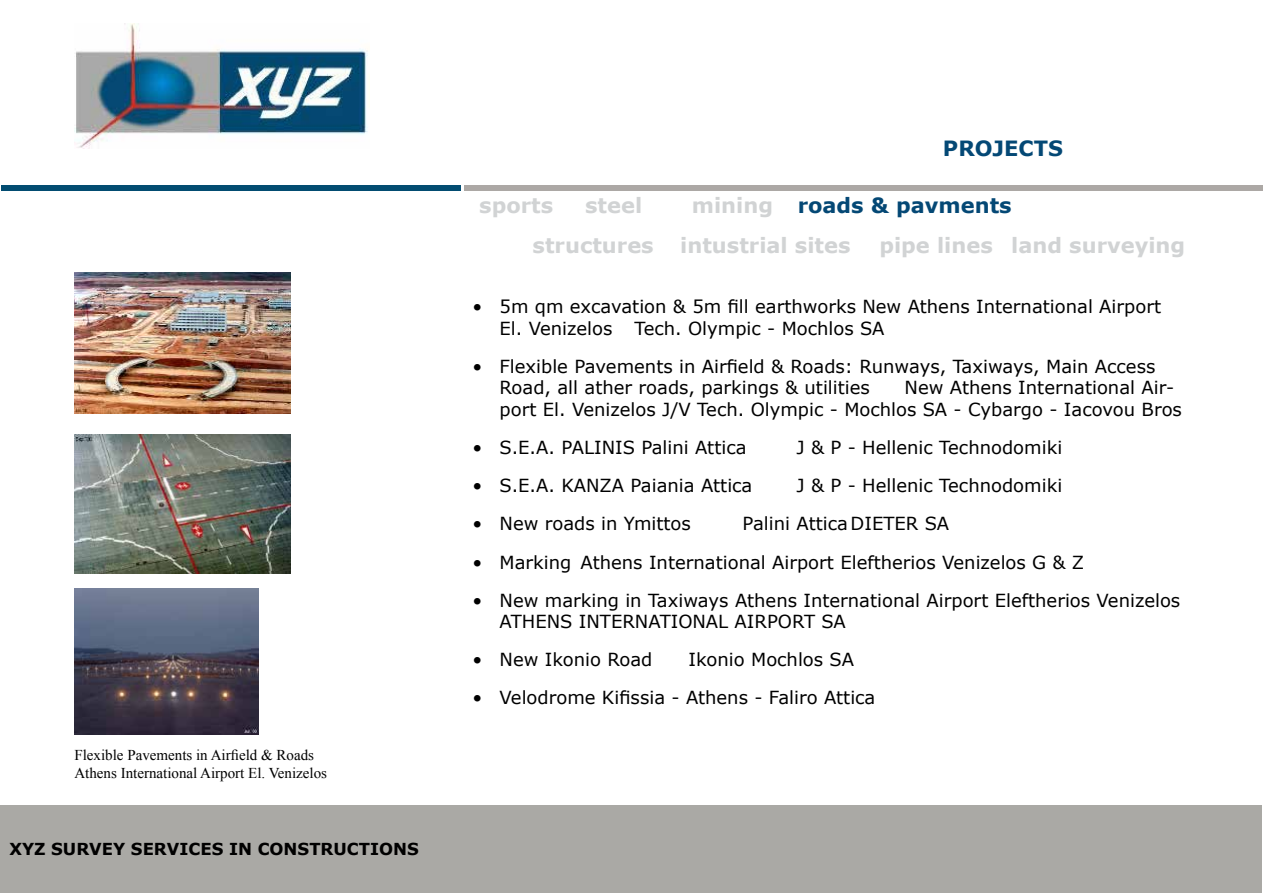
<style>
.page{position:relative;width:1263px;height:893px;background:#fff}
.page>*{position:absolute;margin:0;border:0;box-sizing:border-box;transform-origin:0 0}
.t1{font:700 21px "Verdana";color:#d1d3d4}
.t2{font:700 21px "Verdana";color:#044875}
.t3{font:18px/21.6px "Verdana";color:#000}
.t4{font:700 16.5px "Verdana";color:#000}
.t5{font:15px/18px "Times New Roman";color:#000}
.s1{color:#d1d3d4}
</style>
<div class="page">
<div style="left:0;top:805px;width:1261px;height:88px;background:#aaa9a5"></div>
<img style="left:74px;top:24px;width:296px;height:124px">
<div style="left:2px;top:185px;width:458px;height:6px;background:#024c71"></div>
<div style="left:465px;top:185px;width:798px;height:6px;background:#aca8a5"></div>
<img style="left:74px;top:435px;width:216px;height:139px">
<img style="left:74px;top:589px;width:184px;height:146px">
<img style="left:74px;top:273px;width:216px;height:141px">
<p class="t5" style="left:74px;top:746px;width:254px">Flexible Pavements in Airfield &amp; Roads<br>Athens International Airport El. Venizelos</p>
<p class="t4" style="left:9px;top:838px;width:411px">XYZ SURVEY SERVICES IN CONSTRUCTIONS</p>
<p class="t2" style="left:943px;top:134px;width:122px">PROJECTS</p>
<p class="t1" style="left:479px;top:190px;width:76px">sports</p>
<p class="t1" style="left:585px;top:190px;width:59px">steel</p>
<p class="t2" style="left:692px;top:190px;width:321px"><span class="s1">mining</span> roads &amp; pavments</p>
<p class="t1" style="left:533px;top:230px;width:123px">structures</p>
<p class="t1" style="left:680px;top:231px;width:172px">intustrial sites</p>
<p class="t1" style="left:879px;top:230px;width:307px">pipe lines land surveying</p>
<p class="t3" style="left:500px;top:296px;width:663px;text-indent:-27px">• 5m qm excavation &amp; 5m fill earthworks New Athens International Airport<br>El. Venizelos Tech. Olympic - Mochlos SA</p>
<p class="t3" style="left:500px;top:355px;width:657px;text-indent:-27px">• Flexible Pavements in Airfield &amp; Roads: Runways, Taxiways, Main Access<br>Road, all ather roads, parkings &amp; utilities</p>
<p class="t3" style="left:500px;top:377px;width:684px;text-indent:405px">New Athens International Air&shy;port El. Venizelos J/V Tech. Olympic - Mochlos SA - Cybargo - Iacovou Bros</p>
<p class="t3" style="left:472px;top:437px;width:275px">• S.E.A. PALINIS Palini Attica</p>
<p class="t3" style="left:796px;top:437px;width:267px">J &amp; P - Hellenic Technodomiki</p>
<p class="t3" style="left:472px;top:475px;width:281px">• S.E.A. KANZA Paiania Attica</p>
<p class="t3" style="left:796px;top:475px;width:267px">J &amp; P - Hellenic Technodomiki</p>
<p class="t3" style="left:472px;top:513px;width:220px">• New roads in Ymittos</p>
<p class="t3" style="left:742px;top:513px;width:208px">Palini AtticaDIETER SA</p>
<p class="t3" style="left:472px;top:551px;width:613px">• Marking Athens International Airport Eleftherios Venizelos G &amp; Z</p>
<p class="t3" style="left:500px;top:589px;width:682px;text-indent:-27px">• New marking in Taxiways Athens International Airport Eleftherios Venizelos<br>ATHENS INTERNATIONAL AIRPORT SA</p>
<p class="t3" style="left:472px;top:649px;width:181px">• New Ikonio Road</p>
<p class="t3" style="left:688px;top:649px;width:167px">Ikonio Mochlos SA</p>
<p class="t3" style="left:472px;top:687px;width:404px">• Velodrome Kifissia - Athens - Faliro Attica</p>
</div>
